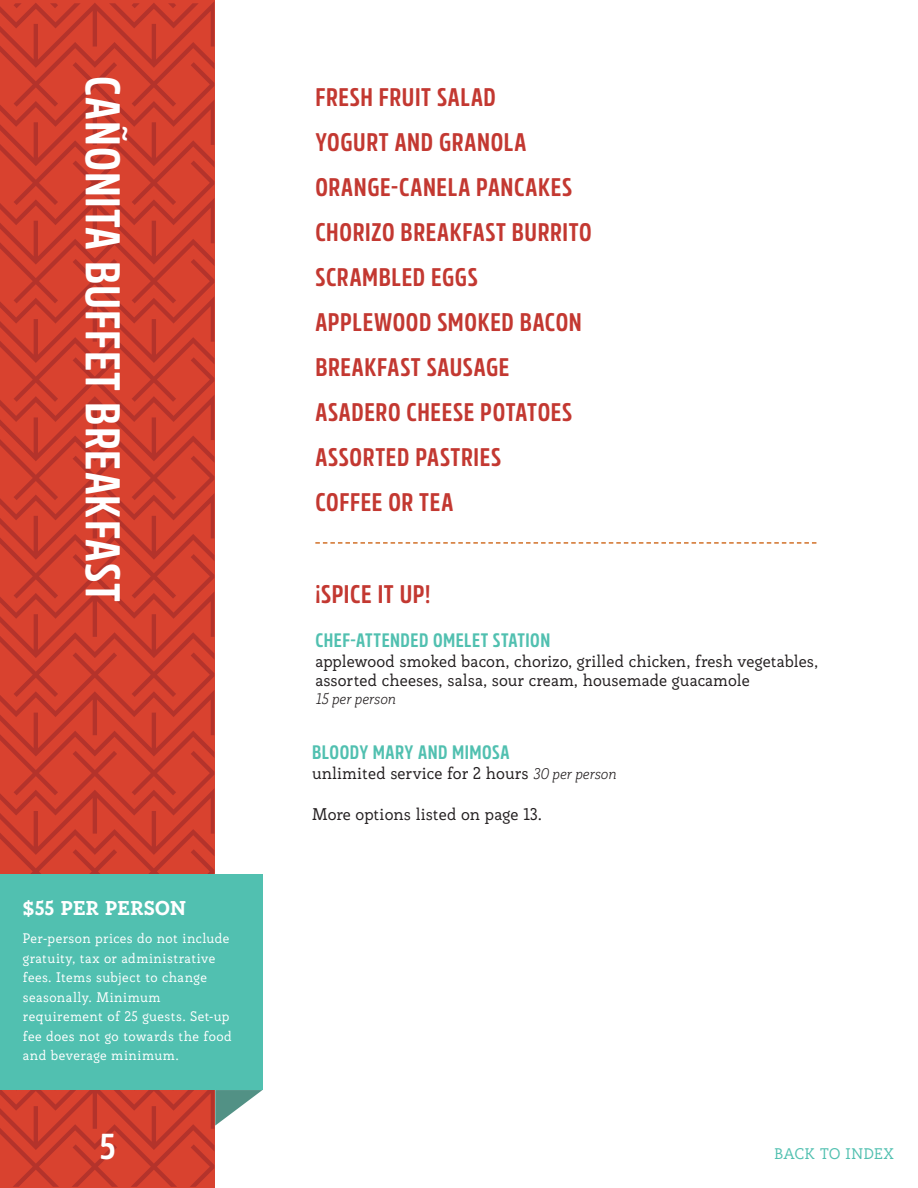
<style>
.page{position:relative;width:918px;height:1188px;background:#fff}
.page>*{position:absolute;margin:0;border:0;box-sizing:border-box;transform-origin:0 0}
.t1{font:700 48.75px "Rockeby Cd";letter-spacing:.02em;color:#fff}
.t2{font:700 36px "Rockeby Cd";color:#fff}
.t3{font:700 25.5px "Rockeby Cd";letter-spacing:.025em;color:#c33831}
.t4{font:700 19.5px "Rockeby Cd";letter-spacing:.025em;color:#51c0b0}
.t5{font:800 19.5px "Rogliano";letter-spacing:.015em;color:#fff}
.t6{font:16.5px/19.8px "Rogliano";color:#231f20}
.t7{font:italic 300 15px "Rogliano";letter-spacing:-.005em;color:#231f20}
.t8{font:15px "Rogliano";letter-spacing:.03em;color:#51c0b0}
.t9{font:13.5px/19.5px "Rogliano";letter-spacing:.03em;color:#fff}
.s1{font-weight:300;font-style:italic;font-size:15px}
</style>
<div class="page">
<svg style="left:0;top:1px;width:214px;height:1186px;background:#cf3e2e"></svg>
<div style="left:0;top:875px;width:262px;height:215px;background:#51c0b0"></div>
<svg style="left:215px;top:1090px;width:47px;height:36px"></svg>
<svg style="left:315px;top:542px;width:501px;height:2px"></svg>
<p class="t1" style="left:131px;top:76px;width:528px;rotate:90deg">CAÑONITA BUFFET BREAKFAST</p>
<p class="t3" style="left:315px;top:82px;width:182px">FRESH FRUIT SALAD</p>
<p class="t3" style="left:315px;top:127px;width:213px">YOGURT AND GRANOLA</p>
<p class="t3" style="left:315px;top:172px;width:258px">ORANGE-CANELA PANCAKES</p>
<p class="t3" style="left:315px;top:217px;width:278px">CHORIZO BREAKFAST BURRITO</p>
<p class="t3" style="left:315px;top:262px;width:164px">SCRAMBLED EGGS</p>
<p class="t3" style="left:315px;top:307px;width:268px">APPLEWOOD SMOKED BACON</p>
<p class="t3" style="left:315px;top:352px;width:196px">BREAKFAST SAUSAGE</p>
<p class="t3" style="left:315px;top:397px;width:258px">ASADERO CHEESE POTATOES</p>
<p class="t3" style="left:315px;top:442px;width:187px">ASSORTED PASTRIES</p>
<p class="t3" style="left:315px;top:487px;width:139px">COFFEE OR TEA</p>
<p class="t3" style="left:315px;top:579px;width:117px">¡SPICE IT UP!</p>
<p class="t4" style="left:315px;top:629px;width:236px">CHEF-ATTENDED OMELET STATION</p>
<p class="t6" style="left:315px;top:651px;width:504px">applewood smoked bacon, chorizo, grilled chicken, fresh vegetables, assorted cheeses, salsa, sour cream, housemade guacamole</p>
<p class="t7" style="left:315px;top:690px;width:82px">15 per person</p>
<p class="t4" style="left:312px;top:741px;width:199px">BLOODY MARY AND MIMOSA</p>
<p class="t6" style="left:312px;top:763px;width:305px">unlimited service for 2 hours <span class="s1">30 per person</span></p>
<p class="t6" style="left:312px;top:804px;width:231px">More options listed on page 13.</p>
<p class="t5" style="left:23px;top:896px;width:165px">$55 PER PERSON</p>
<p class="t9" style="left:23px;top:929px;width:210px">Per-person prices do not include gratuity, tax or administrative fees. Items subject to change seasonally. Minimum requirement of 25 guests. Set-up fee does not go towards the food and beverage minimum.</p>
<p class="t2" style="left:100px;top:1125px;width:17px">5</p>
<p class="t8" style="left:774px;top:1144px;width:121px">BACK TO INDEX</p>
</div>
